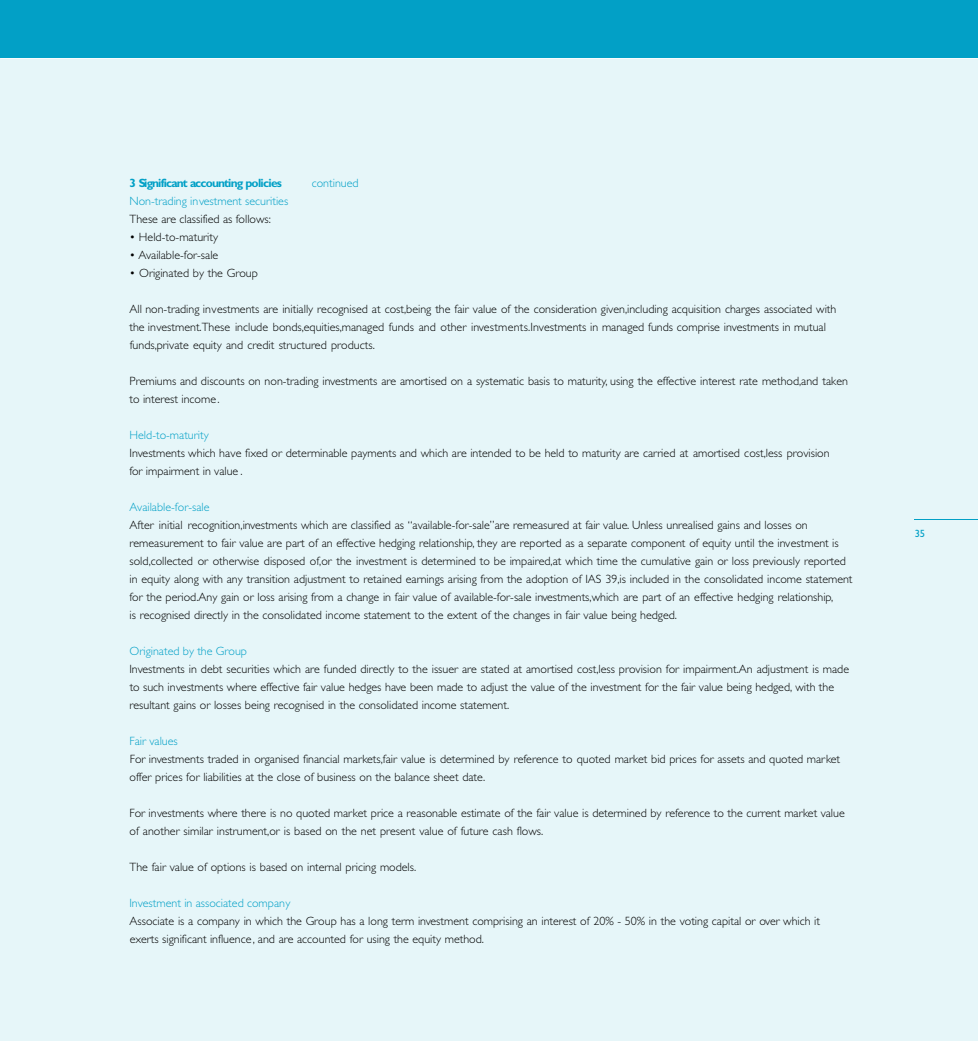
<style>
.page{position:relative;width:978px;height:1041px;background:#e6f6f9}
.page>*{position:absolute;margin:0;border:0;box-sizing:border-box;transform-origin:0 0}
.t1{font:300 12px/18px "Gill Sans";color:#000}
.t2{font:300 12px "Gill Sans";color:#02a0c6}
.t3{font:700 12px "Gill Sans";color:#02a0c6}
.t4{font:10.5px "Gill Sans";color:#02a0c6}
</style>
<div class="page">
<div style="left:0;top:0;width:978px;height:58px;background:#02a0c6"></div>
<hr style="left:915px;top:519px;width:63px;height:1px;background:#02a0c6">
<p class="t3" style="left:129px;top:179px;width:154px">3 Significant accounting policies</p>
<p class="t2" style="left:312px;top:179px;width:48px">continued</p>
<p class="t2" style="left:129px;top:197px;width:160px">Non-trading investment securities</p>
<p class="t1" style="left:130px;top:211px;width:143px">These are classified as follows:</p>
<p class="t1" style="left:130px;top:229px;width:90px">• Held-to-maturity</p>
<p class="t1" style="left:129px;top:247px;width:90px">• Available-for-sale</p>
<p class="t1" style="left:129px;top:265px;width:130px">• Originated by the Group</p>
<p class="t1" style="left:129px;top:301px;width:709px">All non-trading investments are initially recognised at cost,being the fair value of the consideration given,including acquisition charges associated with the investment.These include bonds,equities,managed funds and other investments.Investments in managed funds comprise investments in mutual funds,private equity and credit structured products.</p>
<p class="t1" style="left:130px;top:373px;width:720px">Premiums and discounts on non-trading investments are amortised on a systematic basis to maturity, using the effective interest rate method,and taken to interest income.</p>
<p class="t2" style="left:130px;top:431px;width:81px">Held-to-maturity</p>
<p class="t1" style="left:130px;top:445px;width:702px">Investments which have fixed or determinable payments and which are intended to be held to maturity are carried at amortised cost,less provision for impairment in value .</p>
<p class="t2" style="left:130px;top:503px;width:81px">Available-for-sale</p>
<p class="t1" style="left:129px;top:517px;width:725px">After initial recognition,investments which are classified as “available-for-sale”are remeasured at fair value. Unless unrealised gains and losses on remeasurement to fair value are part of an effective hedging relationship, they are reported as a separate component of equity until the investment is sold,collected or otherwise disposed of,or the investment is determined to be impaired,at which time the cumulative gain or loss previously reported in equity along with any transition adjustment to retained earnings arising from the adoption of IAS 39,is included in the consolidated income statement for the period.Any gain or loss arising from a change in fair value of available-for-sale investments,which are part of an effective hedging relationship,<br>is recognised directly in the consolidated income statement to the extent of the changes in fair value being hedged.</p>
<p class="t2" style="left:130px;top:647px;width:119px">Originated by the Group</p>
<p class="t1" style="left:129px;top:661px;width:721px">Investments in debt securities which are funded directly to the issuer are stated at amortised cost,less provision for impairment.An adjustment is made to such investments where effective fair value hedges have been made to adjust the value of the investment for the fair value being hedged, with the resultant gains or losses being recognised in the consolidated income statement.</p>
<p class="t2" style="left:130px;top:737px;width:50px">Fair values</p>
<p class="t1" style="left:130px;top:751px;width:712px">For investments traded in organised financial markets,fair value is determined by reference to quoted market bid prices for assets and quoted market offer prices for liabilities at the close of business on the balance sheet date.</p>
<p class="t1" style="left:130px;top:805px;width:717px">For investments where there is no quoted market price a reasonable estimate of the fair value is determined by reference to the current market value of another similar instrument,or is based on the net present value of future cash flows.</p>
<p class="t1" style="left:130px;top:859px;width:288px">The fair value of options is based on internal pricing models.</p>
<p class="t2" style="left:129px;top:899px;width:163px">Investment in associated company</p>
<p class="t1" style="left:130px;top:913px;width:692px">Associate is a company in which the Group has a long term investment comprising an interest of 20% - 50% in the voting capital or over which it exerts significant influence, and are accounted for using the equity method.</p>
<p class="t4" style="left:915px;top:530px;width:12px">35</p>
</div>
